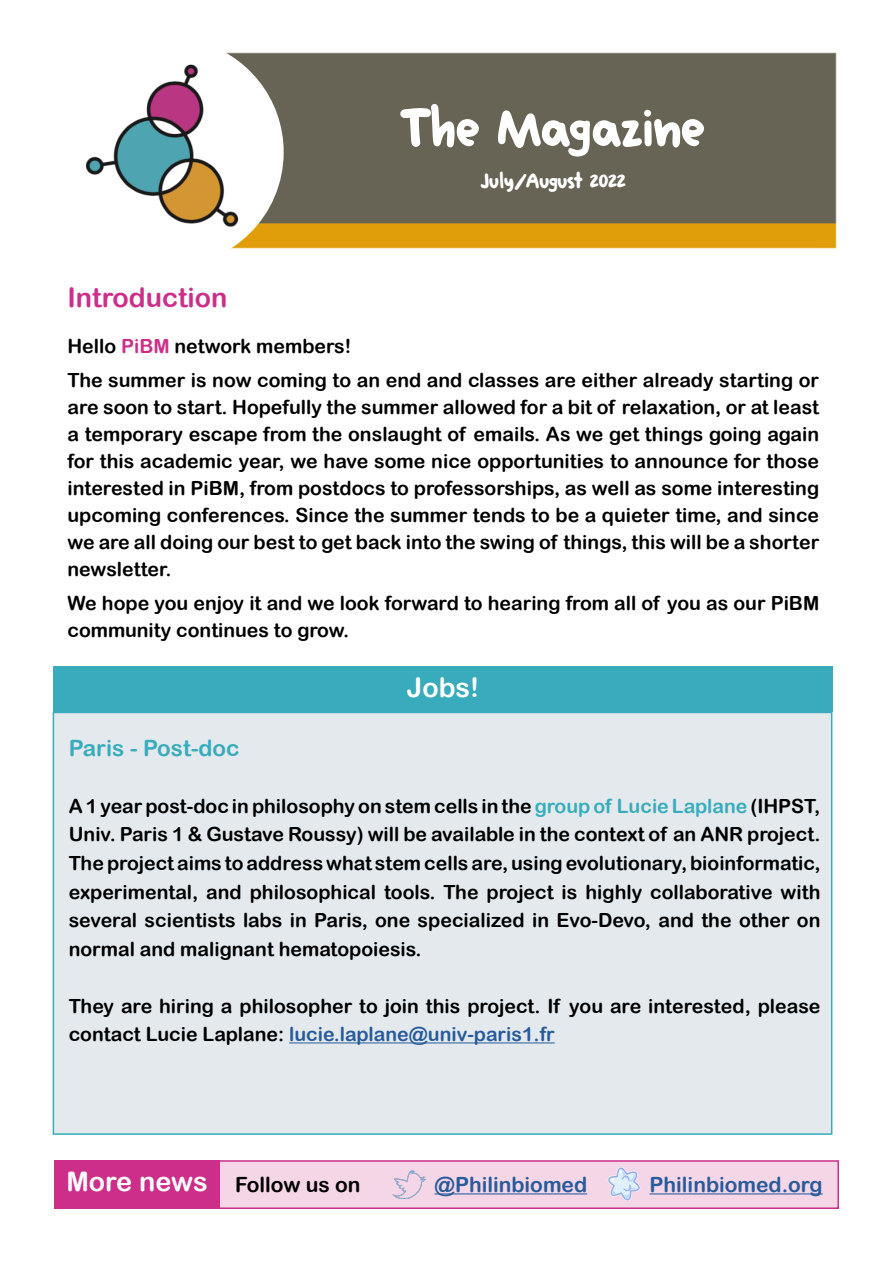
<style>
.page{position:relative;width:893px;height:1263px;background:#fff}
.page>*{position:absolute;margin:0;border:0;box-sizing:border-box;transform-origin:0 0}
.t1{font:54px "Minako";color:#fff}
.t2{font:27px "Arial Rounded MT Bold";color:#cd2e89}
.t3{font:27px "Arial Rounded MT Bold";color:#fff}
.t4{font:22.5px "Arial Rounded MT Bold";color:#38acbd}
.t5{font:21px "Arial Rounded MT Bold";color:#275b9b}
.t6{font:21px "Arial Rounded MT Bold";color:#000}
.t7{font:21px "Minako";color:#fff}
.t8{font:19.5px/27px "Arial Rounded MT Bold";color:#000}
.s1{color:#cd2e89}
.s2{color:#38acbd}
.s3{color:#275b9b}
.s4{font-size:27px;color:#fff}
</style>
<div class="page">
<img style="left:284px;top:52px;width:553px;height:197px">
<div style="left:330px;top:74px;width:398px;height:134px;background:#676455"></div>
<img style="left:85px;top:52px;width:199px;height:197px">
<div style="left:53px;top:666px;width:779px;height:46px;background:#38acbd"></div>
<div style="left:53px;top:712px;width:779px;height:423px;background:#e3e9ed;border:2px solid #39acbd"></div>
<hr style="left:289px;top:1042px;width:266px;height:1px;background:#275b9b">
<div style="left:54px;top:1160px;width:785px;height:49px;background:#f5d6e7;border:2px solid #cd2e89"></div>
<div style="left:54px;top:1160px;width:165px;height:48px;background:#cd2e89"></div>
<img style="left:393px;top:1170px;width:32px;height:28px">
<hr style="left:434px;top:1193px;width:153px;height:1px;background:#275b9b">
<img style="left:608px;top:1168px;width:32px;height:32px">
<hr style="left:650px;top:1193px;width:173px;height:1px;background:#275b9b">
<h2 class="t2" style="left:67px;top:282px;width:162px">Introduction</h2>
<h1 class="t1" style="left:402px;top:91px;width:306px">The Magazine</h1>
<p class="t7" style="left:481px;top:167px;width:147px">July/August 2022</p>
<p class="t8" style="left:67px;top:329px;width:753px;line-height:33.8px">Hello <span class="s1">PiBM</span> network members!<br>The summer is now coming to an end and classes are either already starting or</p>
<p class="t8" style="left:67px;top:393px;width:753px;text-align:justify">are soon to start. Hopefully the summer allowed for a bit of relaxation, or at least a temporary escape from the onslaught of emails. As we get things going again for this academic year, we have some nice opportunities to announce for those interested in PiBM, from postdocs to professorships, as well as some interesting upcoming conferences. Since the summer tends to be a quieter time, and since we are all doing our best to get back into the swing of things, this will be a shorter newsletter.</p>
<p class="t8" style="left:67px;top:589px;width:753px">We hope you enjoy it and we look forward to hearing from all of you as our PiBM community continues to grow.</p>
<p class="t4" style="left:69px;top:735px;width:172px">Paris - Post-doc</p>
<h2 class="t3" style="left:407px;top:671px;width:74px">Jobs!</h2>
<p class="t8" style="left:69px;top:791px;width:753px;line-height:28.5px;text-align:justify">A 1 year post-doc in philosophy on stem cells in the <span class="s2">group of Lucie Laplane</span> (IHPST, Univ. Paris 1 &amp; Gustave Roussy) will be available in the context of an ANR project.<br>The project aims to address what stem cells are, using evolutionary, bioinformatic, experimental, and philosophical tools. The project is highly collaborative with several scientists labs in Paris, one specialized in Evo-Devo, and the other on normal and malignant hematopoiesis.</p>
<p class="t8" style="left:69px;top:991px;width:753px;line-height:28.5px">They are hiring a philosopher to join this project. If you are interested, please contact Lucie Laplane: <span class="s3">lucie.laplane@univ-paris1.fr</span></p>
<p class="t6" style="left:66px;top:1172px;width:296px"><span class="s4">More news</span> Follow us on</p>
<p class="t5" style="left:434px;top:1172px;width:154px">@Philinbiomed</p>
<p class="t5" style="left:650px;top:1172px;width:175px">Philinbiomed.org</p>
</div>
